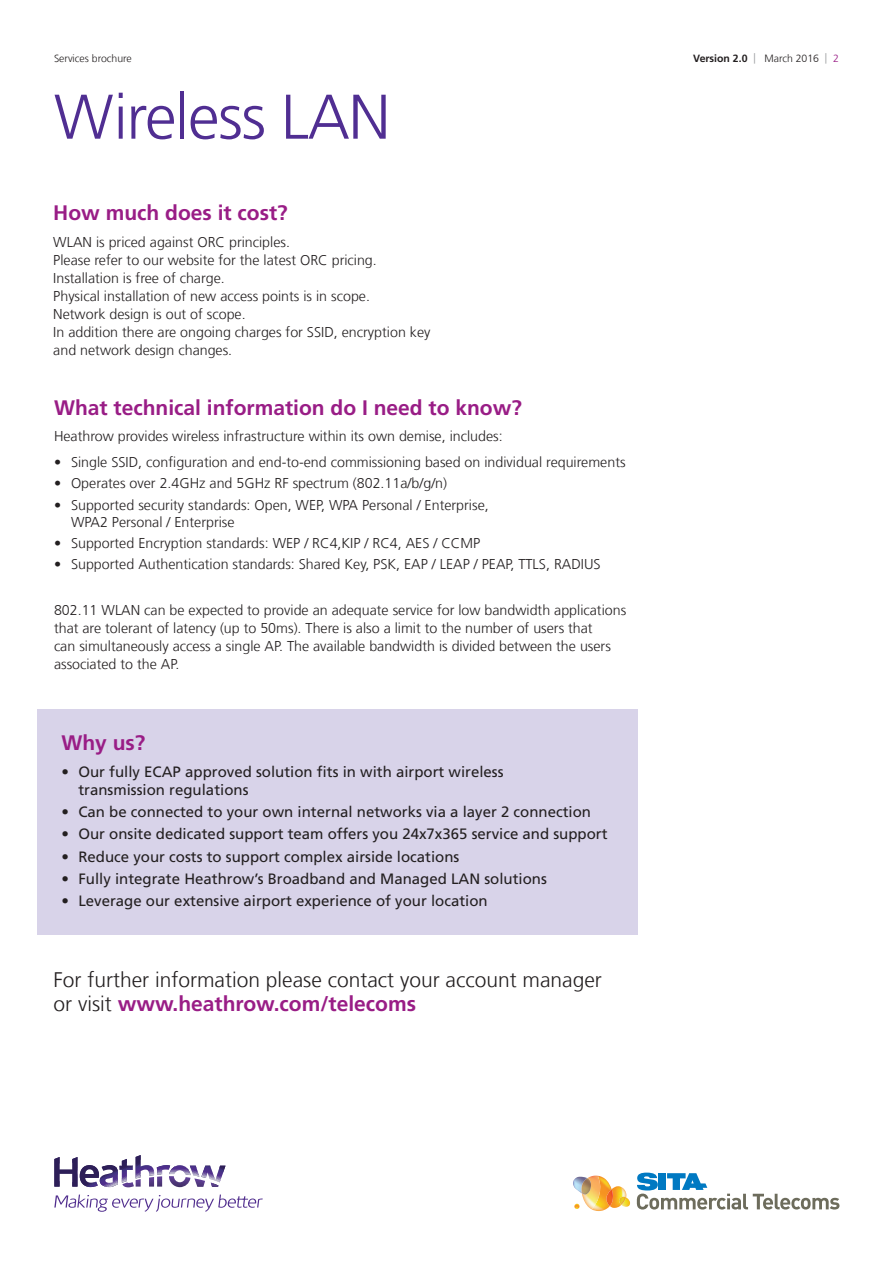
<style>
.page{position:relative;width:893px;height:1263px;background:#fff}
.page>*{position:absolute;margin:0;border:0;box-sizing:border-box;transform-origin:0 0}
.Heading_1{font:300 63px "Frutiger LT Com";letter-spacing:-.02em;color:#502e92}
.Body_copy{font:300 21px/24px "Frutiger LT Com";color:#231f20}
.Body_copy-2{font:700 21px "Frutiger LT Com";color:#991d86}
.Heading_2{font:700 21px "Frutiger LT Com";color:#991d86}
.t1{font:15px/18px "Frutiger LT Com";color:#231f20}
.Body_copy-3{font:300 14.25px/18px "Frutiger LT Com";color:#231f20}
.Paragraph_Style_2{font:700 10.5px "Frutiger LT Com";color:#231f20}
.t2{font:300 10.5px "Frutiger LT Com";color:#231f20}
.s1{font-weight:700;color:#991d86}
.s2{font-weight:300;color:#939598}
.s3{font-weight:300}
.s4{font-weight:300;color:#991d86}
</style>
<div class="page">
<svg style="left:54px;top:1155px;width:172px;height:32px"></svg>
<svg style="left:54px;top:1194px;width:209px;height:18px"></svg>
<svg style="left:574px;top:1204px;width:6px;height:5px"></svg>
<img style="left:612px;top:1186px;width:14px;height:22px">
<svg style="left:619px;top:1197px;width:11px;height:10px"></svg>
<img style="left:591px;top:1176px;width:21px;height:35px">
<img style="left:606px;top:1189px;width:7px;height:17px">
<img style="left:573px;top:1177px;width:9px;height:16px">
<img style="left:582px;top:1175px;width:19px;height:34px">
<svg style="left:581px;top:1178px;width:6px;height:15px"></svg>
<svg style="left:637px;top:1172px;width:202px;height:37px"></svg>
<div style="left:37px;top:709px;width:601px;height:225px;background:#d8d3e9"></div>
<p class="t2" style="left:54px;top:52px;width:79px">Services brochure</p>
<p class="Heading_1" style="left:54px;top:80px;width:338px">Wireless LAN</p>
<p class="Heading_2" style="left:53px;top:200px;width:236px">How much does it cost?</p>
<p class="Body_copy-3" style="left:53px;top:233px;width:325px">WLAN is priced against ORC principles.<br>Please refer to our website for the latest ORC pricing.</p>
<p class="Body_copy-3" style="left:53px;top:269px;width:173px">Installation is free of charge.</p>
<p class="Body_copy-3" style="left:53px;top:287px;width:318px">Physical installation of new access points is in scope.</p>
<p class="Body_copy-3" style="left:53px;top:305px;width:194px">Network design is out of scope.</p>
<p class="Body_copy-3" style="left:53px;top:323px;width:379px">In addition there are ongoing charges for SSID, encryption key and network design changes.</p>
<p class="Body_copy-2" style="left:54px;top:395px;width:469px">What technical information do I need to know?</p>
<p class="Body_copy-3" style="left:54px;top:427px;width:450px">Heathrow provides wireless infrastructure within its own demise, includes:</p>
<p class="Body_copy-3" style="left:54px;top:453px;width:573px">• Single SSID, configuration and end-to-end commissioning based on individual requirements</p>
<p class="Body_copy-3" style="left:54px;top:474px;width:395px">• Operates over 2.4GHz and 5GHz RF spectrum (802.11a/b/g/n)</p>
<p class="Body_copy-3" style="left:71px;top:496px;width:419px;line-height:17.1px;text-indent:-17px">• Supported security standards: Open, WEP, WPA Personal / Enterprise,<br>WPA2 Personal / Enterprise</p>
<p class="Body_copy-3" style="left:54px;top:534px;width:428px">• Supported Encryption standards: WEP / RC4,KIP / RC4, AES / CCMP</p>
<p class="Body_copy-3" style="left:54px;top:556px;width:548px">• Supported Authentication standards: Shared Key, PSK, EAP / LEAP / PEAP, TTLS, RADIUS</p>
<p class="Body_copy-3" style="left:54px;top:602px;width:574px">802.11 WLAN can be expected to provide an adequate service for low bandwidth applications that are tolerant of latency (up to 50ms). There is also a limit to the number of users that<br>can simultaneously access a single AP. The available bandwidth is divided between the users associated to the AP.</p>
<p class="Heading_2" style="left:61px;top:731px;width:85px">Why us?</p>
<p class="t1" style="left:78px;top:763px;width:427px;text-indent:-17px">• Our fully ECAP approved solution fits in with airport wireless transmission regulations</p>
<p class="t1" style="left:61px;top:803px;width:531px">• Can be connected to your own internal networks via a layer 2 connection</p>
<p class="t1" style="left:61px;top:825px;width:548px">• Our onsite dedicated support team offers you 24x7x365 service and support</p>
<p class="t1" style="left:61px;top:847px;width:399px">• Reduce your costs to support complex airside locations</p>
<p class="t1" style="left:61px;top:870px;width:487px">• Fully integrate Heathrow’s Broadband and Managed LAN solutions</p>
<p class="t1" style="left:61px;top:892px;width:428px">• Leverage our extensive airport experience of your location</p>
<p class="Body_copy" style="left:54px;top:968px;width:550px">For further information please contact your account manager or visit <span class="s1">www.heathrow.com/telecoms</span></p>
<p class="Paragraph_Style_2" style="left:693px;top:52px;width:147px">Version 2.0 <span class="s2">|</span> <span class="s3">March 2016</span> <span class="s2">|</span> <span class="s4">2</span></p>
</div>
